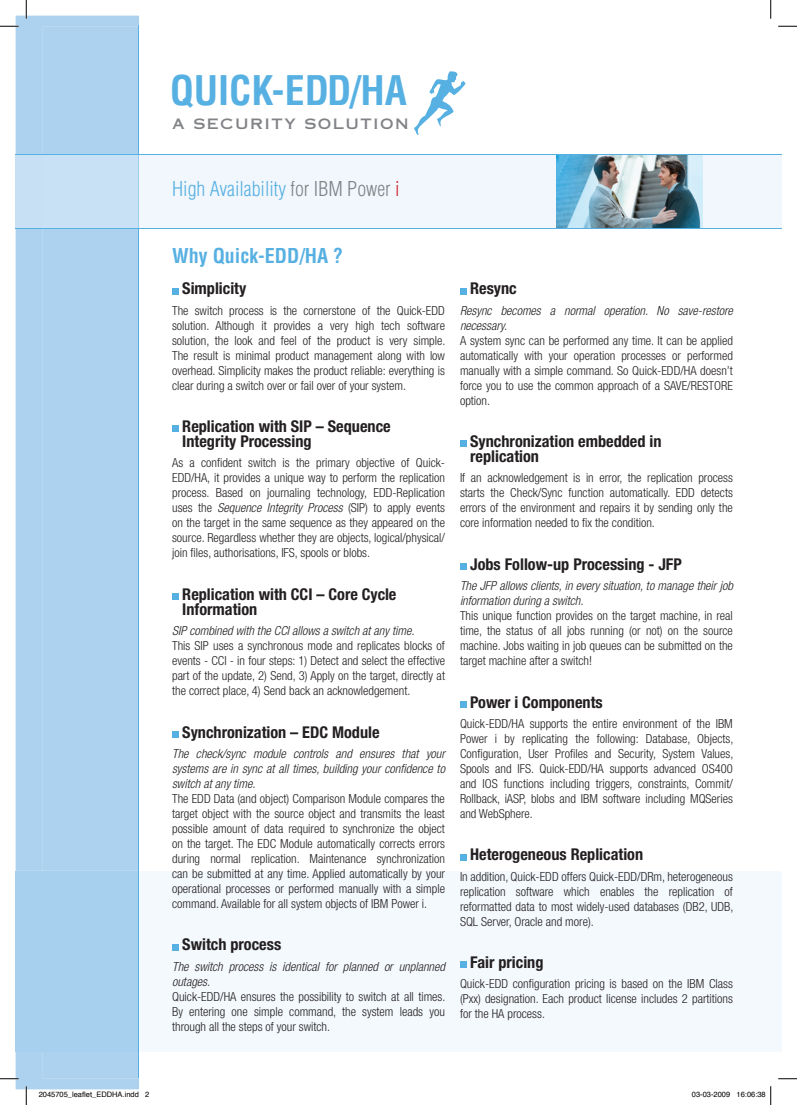
<style>
.page{position:relative;width:797px;height:1105px;background:#fff}
.page>*{position:absolute;margin:0;border:0;box-sizing:border-box;transform-origin:0 0}
.t1{font:700 condensed 39.75px "Helvetica";color:#57b0e2}
.t2{font:300 condensed 20px "Helvetica";color:#57b0e2}
.t3{font:700 condensed 20px "Helvetica";color:#57b0e2}
.t4{font:700 condensed 16.25px/15px "Helvetica Neue";color:#231f20}
.t5{font:14.38px "Copperplate Thirty One AB";letter-spacing:.1em;color:#808285}
.t6{font:300 condensed 12.5px/15px "Helvetica Neue";color:#231f20;text-align:justify}
.t7{font:italic 300 condensed 12.5px/15px "Helvetica Neue";color:#231f20}
.t8{font:7.5px "Helvetica";color:#000}
.s1{color:#808285}
.s2{color:#d1232a}
.s3{font-style:italic}
</style>
<div class="page">
<div style="left:139px;top:871px;width:642px;height:180px;background:#f4f9fd"></div>
<div style="left:16px;top:16px;width:123px;height:855px;background:#acd2ef"></div>
<div style="left:43px;top:26px;width:96px;height:845px;background:#acd2ef"></div>
<div style="left:16px;top:871px;width:27px;height:180px;background:#a7d0ee"></div>
<div style="left:43px;top:871px;width:96px;height:180px;background:#a7d0ee"></div>
<hr style="left:139px;top:26px;width:1px;height:1052px;background:#57b0e2">
<div style="left:139px;top:154px;width:642px;height:74px;background:#f1f7fc"></div>
<div style="left:16px;top:154px;width:27px;height:74px;background:#c8e0f3"></div>
<div style="left:43px;top:154px;width:96px;height:74px;background:#c8e1f4"></div>
<hr style="left:139px;top:154px;width:1px;height:74px;background:#a0cced">
<img style="left:556px;top:155px;width:147px;height:73px">
<svg style="left:172px;top:288px;width:6px;height:6px"></svg>
<svg style="left:172px;top:426px;width:6px;height:6px"></svg>
<div style="left:172px;top:593px;width:6px;height:7px;background:#57b0e2"></div>
<svg style="left:172px;top:731px;width:6px;height:6px"></svg>
<svg style="left:172px;top:944px;width:6px;height:6px"></svg>
<svg style="left:460px;top:288px;width:6px;height:6px"></svg>
<svg style="left:460px;top:441px;width:6px;height:6px"></svg>
<div style="left:460px;top:563px;width:6px;height:7px;background:#57b0e2"></div>
<svg style="left:460px;top:701px;width:6px;height:6px"></svg>
<svg style="left:460px;top:854px;width:6px;height:6px"></svg>
<svg style="left:460px;top:962px;width:6px;height:6px"></svg>
<svg style="left:414px;top:71px;width:51px;height:64px"></svg>
<hr style="left:16px;top:154px;width:765px;height:1px;background:#57b0e2">
<hr style="left:16px;top:228px;width:765px;height:1px;background:#57b0e2">
<svg style="left:0;top:25px;width:19px;height:2px"></svg>
<svg style="left:778px;top:25px;width:19px;height:2px"></svg>
<svg style="left:778px;top:1078px;width:19px;height:1px"></svg>
<svg style="left:25px;top:0;width:2px;height:19px"></svg>
<svg style="left:770px;top:0;width:1px;height:19px"></svg>
<svg style="left:0;top:1051px;width:139px;height:54px"></svg>
<svg style="left:770px;top:1086px;width:1px;height:19px"></svg>
<h1 class="t1" style="left:170px;top:65px;width:239px">QUICK-EDD/HA</h1>
<p class="t5" style="left:172px;top:115px;width:238px">A SECURITY SOLUTION</p>
<h2 class="t2" style="left:172px;top:176px;width:229px">High Availability <span class="s1">for IBM Power</span> <span class="s2">i</span></h2>
<h2 class="t3" style="left:172px;top:243px;width:173px">Why Quick-EDD/HA ?</h2>
<h3 class="t4" style="left:182px;top:281px;width:66px">Simplicity</h3>
<p class="t6" style="left:172px;top:303px;width:275px">The switch process is the cornerstone of the Quick-EDD solution. Although it provides a very high tech software solution, the look and feel of the product is very simple.<br>The result is minimal product management along with low overhead. Simplicity makes the product reliable: everything is clear during a switch over or fail over of your system.</p>
<h3 class="t4" style="left:182px;top:419px;width:210px">Replication with SIP – Sequence<br>Integrity Processing</h3>
<p class="t6" style="left:172px;top:455px;width:274px">As a confident switch is the primary objective of Quick-EDD/HA, it provides a unique way to perform the replication process. Based on journaling technology, EDD-Replication uses the <span class="s3">Sequence Integrity Process</span> (SIP) to apply events on the target in the same sequence as they appeared on the source. Regardless whether they are objects, logical/physical/ join files, authorisations, IFS, spools or blobs.</p>
<h3 class="t4" style="left:182px;top:586px;width:216px">Replication with CCI – Core Cycle<br>Information</h3>
<p class="t7" style="left:172px;top:623px;width:244px">SIP combined with the CCI allows a switch at any time.</p>
<p class="t6" style="left:172px;top:638px;width:274px">This SIP uses a synchronous mode and replicates blocks of events - CCI - in four steps: 1) Detect and select the effective part of the update, 2) Send, 3) Apply on the target, directly at the correct place, 4) Send back an acknowledgement.</p>
<h3 class="t4" style="left:182px;top:724px;width:199px">Synchronization – EDC Module</h3>
<p class="t7" style="left:172px;top:746px;width:274px;text-align:justify">The check/sync module controls and ensures that your systems are in sync at all times, building your confidence to switch at any time.</p>
<p class="t6" style="left:172px;top:791px;width:274px">The EDD Data (and object) Comparison Module compares the target object with the source object and transmits the least possible amount of data required to synchronize the object on the target. The EDC Module automatically corrects errors during normal replication. Maintenance synchronization can be submitted at any time. Applied automatically by your operational processes or performed manually with a simple command. Available for all system objects of IBM Power i.</p>
<h3 class="t4" style="left:182px;top:937px;width:100px">Switch process</h3>
<p class="t7" style="left:172px;top:958px;width:274px">The switch process is identical for planned or unplanned outages.</p>
<p class="t6" style="left:172px;top:988px;width:275px">Quick-EDD/HA ensures the possibility to switch at all times.<br>By entering one simple command, the system leads you through all the steps of your switch.</p>
<h3 class="t4" style="left:470px;top:281px;width:48px">Resync</h3>
<p class="t7" style="left:460px;top:303px;width:274px">Resync becomes a normal operation. No save-restore necessary.</p>
<p class="t6" style="left:460px;top:333px;width:274px">A system sync can be performed any time. It can be applied automatically with your operation processes or performed manually with a simple command. So Quick-EDD/HA doesn’t force you to use the common approach of a SAVE/RESTORE option.</p>
<h3 class="t4" style="left:470px;top:434px;width:193px">Synchronization embedded in replication</h3>
<p class="t6" style="left:460px;top:470px;width:274px">If an acknowledgement is in error, the replication process starts the Check/Sync function automatically. EDD detects errors of the environment and repairs it by sending only the core information needed to fix the condition.</p>
<h3 class="t4" style="left:470px;top:556px;width:213px">Jobs Follow-up Processing - JFP</h3>
<p class="t7" style="left:460px;top:578px;width:274px">The JFP allows clients, in every situation, to manage their job information during a switch.</p>
<p class="t6" style="left:460px;top:608px;width:274px">This unique function provides on the target machine, in real time, the status of all jobs running (or not) on the source machine. Jobs waiting in job queues can be submitted on the target machine after a switch!</p>
<h3 class="t4" style="left:470px;top:694px;width:134px">Power i Components</h3>
<p class="t6" style="left:460px;top:716px;width:275px">Quick-EDD/HA supports the entire environment of the IBM Power i by replicating the following: Database, Objects, Configuration, User Profiles and Security, System Values, Spools and IFS. Quick-EDD/HA supports advanced OS400 and IOS functions including triggers, constraints, Commit/ Rollback, iASP, blobs and IBM software including MQSeries and WebSphere.</p>
<h3 class="t4" style="left:470px;top:847px;width:174px">Heterogeneous Replication</h3>
<p class="t6" style="left:460px;top:868px;width:275px">In addition, Quick-EDD offers Quick-EDD/DRm, heterogeneous replication software which enables the replication of reformatted data to most widely-used databases (DB2, UDB, SQL Server, Oracle and more).</p>
<h3 class="t4" style="left:470px;top:954px;width:75px">Fair pricing</h3>
<p class="t6" style="left:460px;top:976px;width:274px">Quick-EDD configuration pricing is based on the IBM Class (Pxx) designation. Each product license includes 2 partitions for the HA process.</p>
<p class="t8" style="left:39px;top:1090px;width:112px">2045705_leaflet_EDDHA.indd 2</p>
<p class="t8" style="left:692px;top:1090px;width:75px">03-03-2009 16:06:38</p>
</div>
